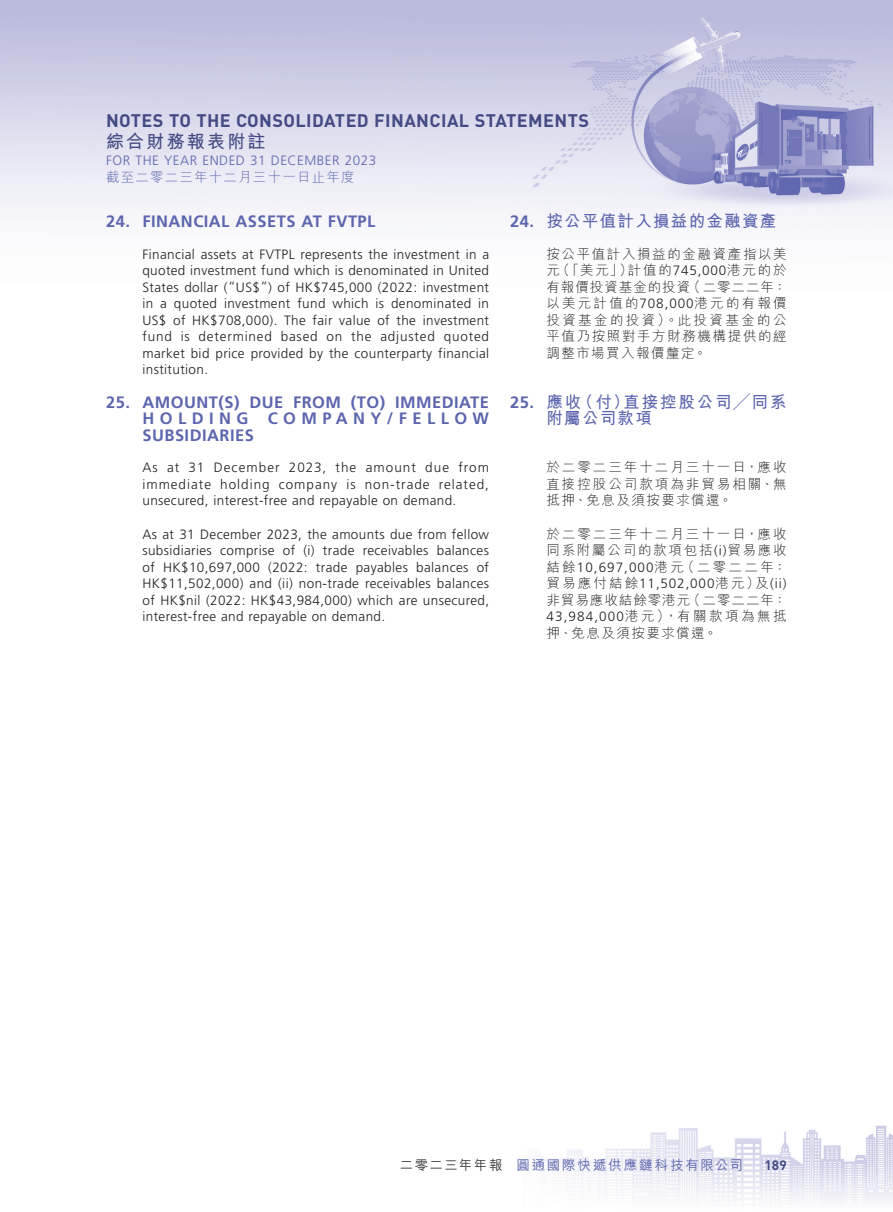
<style>
.page{position:relative;width:893px;height:1212px;background:#fff}
.page>*{position:absolute;margin:0;border:0;box-sizing:border-box;transform-origin:0 0}
.t1{font:700 18px "DIN Pro";letter-spacing:.025em;color:#454a84}
.t2{font:700 18px "M Hei HK";letter-spacing:.125em;color:#454a84}
.t3{font:700 16.5px/16.5px "Frutiger LT Std";letter-spacing:.03em;color:#5c65ae;text-align:justify}
.t4{font:700 16.5px/16.5px "M Hei HK";letter-spacing:.11em;color:#5c65ae}
.t5{font:700 16.5px "M Hei HK";letter-spacing:.08em;color:#5c65ae}
.t6{font:300 13.5px/16.5px "Frutiger LT Std";letter-spacing:.03em;color:#231f20;text-align:justify}
.t7{font:300 13.5px/16.5px "M Hei HK";letter-spacing:.15em;color:#231f20;text-align:justify}
.t8{font:300 13.5px "Frutiger LT Std";letter-spacing:.04em;color:#5c65ae}
.t9{font:300 13.5px "Frutiger LT Std";letter-spacing:.065em;color:#231f20}
.t10{font:500 13.5px "M Hei HK";letter-spacing:.12em;color:#5c65ae}
.t11{font:300 13.5px "M Hei HK";letter-spacing:.09em;color:#5c65ae}
.t12{font:700 13.5px "DIN Pro";color:#454a84}
.s1{font-family:"Frutiger LT Std"}
.s2{font-family:"M Hei HK"}
.s3{color:#3e3e3f}
</style>
<div class="page">
<img style="left:0;top:0;width:893px;height:1202px">
<h1 class="t1" style="left:106px;top:108px;width:484px">NOTES TO THE CONSOLIDATED FINANCIAL STATEMENTS</h1>
<h1 class="t2" style="left:106px;top:129px;width:161px">綜合財務報表附註</h1>
<p class="t8" style="left:106px;top:153px;width:272px">FOR THE YEAR ENDED 31 DECEMBER 2023</p>
<p class="t11" style="left:106px;top:170px;width:250px">截至二零二三年十二月三十一日止年度</p>
<p class="t5" style="left:510px;top:209px;width:268px"><span class="s1">24.</span> 按公平值計入損益的金融資產</p>
<p class="t7" style="left:546px;top:245px;width:242px">按公平值計入損益的金融資產指以美元（「美元」）計值的<span class="s1">745,000</span>港元的於有報價投資基金的投資（二零二二年：以美元計值的<span class="s1">708,000</span>港元的有報價投資基金的投資）。此投資基金的公平值乃按照對手方財務機構提供的經調整市場買入報價釐定。</p>
<p class="t4" style="left:546px;top:392px;width:242px;text-indent:-36px"><span class="s1">25.</span> 應收（付）直接控股公司╱同系附屬公司款項</p>
<p class="t7" style="left:546px;top:459px;width:242px">於二零二三年十二月三十一日，應收直接控股公司款項為非貿易相關、無抵押、免息及須按要求償還。</p>
<p class="t7" style="left:546px;top:525px;width:242px">於二零二三年十二月三十一日，應收同系附屬公司的款項包括<span class="s1">(i)</span>貿易應收結餘<span class="s1">10,697,000</span>港元（二零二二年：</p>
<p class="t9" style="left:546px;top:576px;width:242px"><span class="s2">貿易應付結餘</span>11,502,000<span class="s2">港元）及</span>(ii)</p>
<p class="t7" style="left:546px;top:591px;width:242px">非貿易應收結餘零港元（二零二二年：<span class="s1">43,984,000</span>港元），有關款項為無抵押、免息及須按要求償還。</p>
<p class="t3" style="left:106px;top:213px;width:271px">24. FINANCIAL ASSETS AT FVTPL</p>
<p class="t6" style="left:142px;top:246px;width:348px">Financial assets at FVTPL represents the investment in a quoted investment fund which is denominated in United States dollar (“US$”) of HK$745,000 (2022: investment in a quoted investment fund which is denominated in US$ of HK$708,000). The fair value of the investment fund is determined based on the adjusted quoted market bid price provided by the counterparty financial institution.</p>
<p class="t3" style="left:142px;top:394px;width:348px;text-indent:-36px">25. AMOUNT(S) DUE FROM (TO) IMMEDIATE HOLDING COMPANY/FELLOW SUBSIDIARIES</p>
<p class="t6" style="left:142px;top:459px;width:348px">As at 31 December 2023, the amount due from immediate holding company is non-trade related, unsecured, interest-free and repayable on demand.</p>
<p class="t6" style="left:142px;top:526px;width:348px">As at 31 December 2023, the amounts due from fellow subsidiaries comprise of (i) trade receivables balances of HK$10,697,000 (2022: trade payables balances of HK$11,502,000) and (ii) non-trade receivables balances of HK$nil (2022: HK$43,984,000) which are unsecured, interest-free and repayable on demand.</p>
<p class="t10" style="left:400px;top:1155px;width:345px"><span class="s3">二零二三年年報</span> 圓通國際快遞供應鏈科技有限公司</p>
<p class="t12" style="left:764px;top:1156px;width:24px">189</p>
</div>
